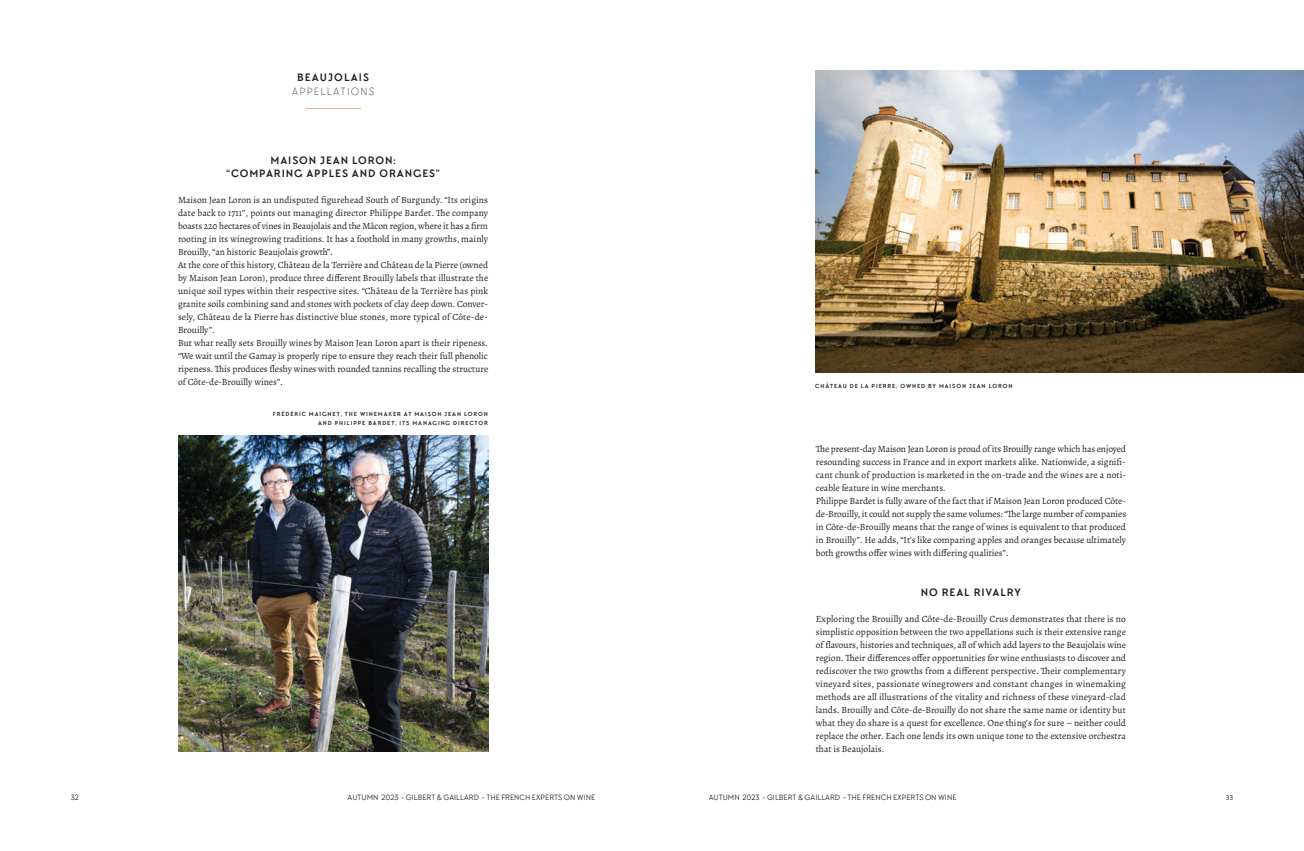
<style>
.page{position:relative;width:1304px;height:851px;background:#fff}
.page>*{position:absolute;margin:0;border:0;box-sizing:border-box;transform-origin:0 0}
.t1{font:700 11px/13.2px "TT Chocolates";letter-spacing:.08em;color:#231f20;text-align:center}
.t2{font:300 11px "TT Chocolates";letter-spacing:.1em;color:#231f20}
.t3{font:700 11px "TT Chocolates";letter-spacing:.1em;color:#231f20}
.t4{font:9.5px/13px "Alegreya";color:#231f20}
.t5{font:8px "TT Chocolates";color:#231f20}
.t6{font:8px "Alegreya Sans";color:#231f20}
.t7{font:700 6px/9.2px "TT Chocolates";letter-spacing:.15em;color:#231f20;text-align:right}
.s1{font-weight:900;color:#c7b480}
</style>
<div class="page">
<hr style="left:305px;top:108px;width:56px;height:1px;background:#ceba7e">
<img style="left:178px;top:435px;width:310px;height:316px">
<img style="left:815px;top:71px;width:489px;height:301px">
<p class="t3" style="left:297px;top:71px;width:74px">BEAUJOLAIS</p>
<p class="t2" style="left:292px;top:85px;width:84px">APPELLATIONS</p>
<p class="t1" style="left:226px;top:153px;width:215px">MAISON JEAN LORON:<br>“COMPARING APPLES AND ORANGES”</p>
<p class="t4" style="left:178px;top:193px;width:312px">Maison Jean Loron is an undisputed figurehead South of Burgundy. “Its origins date back to 1711”, points out managing director Philippe Bardet. The company boasts 220 hectares of vines in Beaujolais and the Mâcon region, where it has a firm rooting in its winegrowing traditions. It has a foothold in many growths, mainly Brouilly, “an historic Beaujolais growth”.<br>At the core of this history, Château de la Terrière and Château de la Pierre (owned by Maison Jean Loron), produce three different Brouilly labels that illustrate the unique soil types within their respective sites. “Château de la Terrière has pink granite soils combining sand and stones with pockets of clay deep down. Conver&shy;sely, Château de la Pierre has distinctive blue stones, more typical of Côte-de-Brouilly”.<br>But what really sets Brouilly wines by Maison Jean Loron apart is their ripeness. “We wait until the Gamay is properly ripe to ensure they reach their full phenolic ripeness. This produces fleshy wines with rounded tannins recalling the structure of Côte-de-Brouilly wines”.</p>
<p class="t7" style="left:273px;top:409px;width:217px">FRÉDÉRIC MAIGNET, THE WINEMAKER AT MAISON JEAN LORON<br>AND PHILIPPE BARDET, ITS MANAGING DIRECTOR</p>
<p class="t7" style="left:815px;top:381px;width:199px">CHÂTEAU DE LA PIERRE, OWNED BY MAISON JEAN LORON</p>
<p class="t4" style="left:816px;top:442px;width:312px">The present-day Maison Jean Loron is proud of its Brouilly range which has enjoyed resounding success in France and in export markets alike. Nationwide, a signifi&shy;cant chunk of production is marketed in the on-trade and the wines are a noti&shy;ceable feature in wine merchants.<br>Philippe Bardet is fully aware of the fact that if Maison Jean Loron produced Côte&shy;de-Brouilly, it could not supply the same volumes: “The large number of companies in Côte-de-Brouilly means that the range of wines is equivalent to that produced in Brouilly”. He adds, “It’s like comparing apples and oranges because ultimately both growths offer wines with differing qualities”.</p>
<p class="t1" style="left:921px;top:585px;width:102px">NO REAL RIVALRY</p>
<p class="t4" style="left:816px;top:612px;width:312px;text-align:justify">Exploring the Brouilly and Côte-de-Brouilly Crus demonstrates that there is no simplistic opposition between the two appellations such is their extensive range of flavours, histories and techniques, all of which add layers to the Beaujolais wine region. Their differences offer opportunities for wine enthusiasts to discover and rediscover the two growths from a different perspective. Their complementary vineyard sites, passionate winegrowers and constant changes in winemaking methods are all illustrations of the vitality and richness of these vineyard-clad lands. Brouilly and Côte-de-Brouilly do not share the same name or identity but what they do share is a quest for excellence. One thing’s for sure – neither could replace the other. Each one lends its own unique tone to the extensive orchestra that is Beaujolais.</p>
<p class="t5" style="left:71px;top:792px;width:10px">32</p>
<p class="t5" style="left:347px;top:792px;width:249px">AUTUMN 2023 <span class="s1">•</span> GILBERT &amp; GAILLARD - THE FRENCH EXPERTS ON WINE</p>
<p class="t5" style="left:709px;top:792px;width:249px">AUTUMN 2023 <span class="s1">•</span> GILBERT &amp; GAILLARD - THE FRENCH EXPERTS ON WINE</p>
<p class="t6" style="left:1226px;top:791px;width:8px">33</p>
</div>
